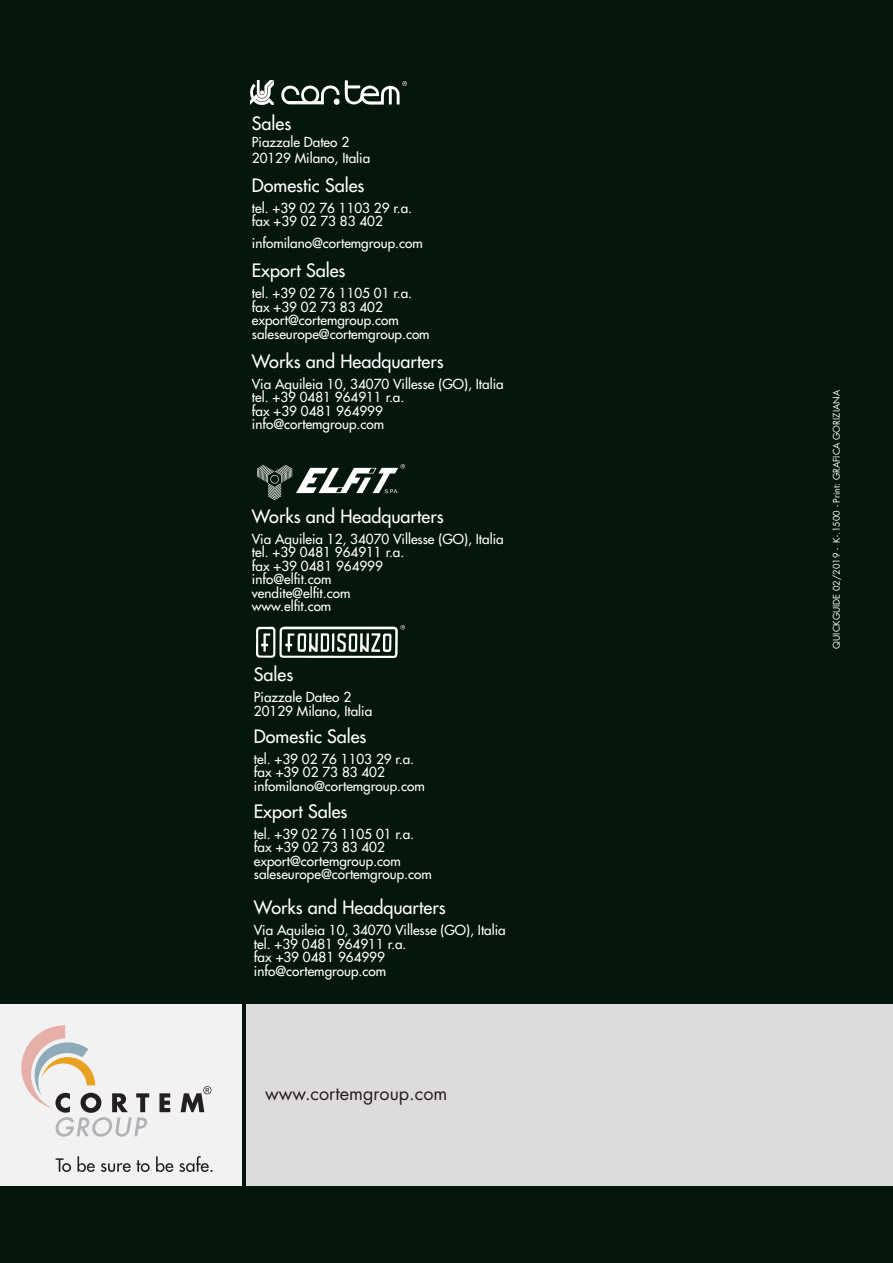
<style>
.page{position:relative;width:893px;height:1263px;background:#05170c}
.page>*{position:absolute;margin:0;border:0;box-sizing:border-box;transform-origin:0 0}
.t1{font:18px "Futura";color:#fff}
.t2{font:18px "Futura";color:#231f20}
.t3{font:13.5px "Futura";color:#fff}
.t4{font:9px "Futura";color:#fff}
</style>
<div class="page">
<div style="left:0;top:1004px;width:242px;height:181px;background:#f2f2f2"></div>
<div style="left:246px;top:1004px;width:647px;height:181px;background:#dddbdb"></div>
<svg style="left:21px;top:1025px;width:190px;height:112px"></svg>
<svg style="left:56px;top:1158px;width:15px;height:14px"></svg>
<svg style="left:78px;top:1156px;width:17px;height:16px"></svg>
<svg style="left:101px;top:1163px;width:30px;height:9px"></svg>
<svg style="left:137px;top:1160px;width:13px;height:12px"></svg>
<svg style="left:156px;top:1156px;width:17px;height:16px"></svg>
<svg style="left:179px;top:1156px;width:34px;height:16px"></svg>
<img style="left:251px;top:81px;width:155px;height:24px">
<img style="left:258px;top:464px;width:147px;height:35px">
<img style="left:257px;top:625px;width:147px;height:33px">
<p class="t1" style="left:252px;top:112px;width:41px">Sales</p>
<p class="t3" style="left:252px;top:133px;width:99px">Piazzale Dateo 2</p>
<p class="t3" style="left:252px;top:149px;width:120px">20129 Milano, Italia</p>
<p class="t1" style="left:252px;top:174px;width:114px">Domestic Sales</p>
<p class="t3" style="left:252px;top:199px;width:162px">tel. +39 02 76 1103 29 r.a.</p>
<p class="t3" style="left:252px;top:213px;width:132px">fax +39 02 73 83 402</p>
<p class="t3" style="left:252px;top:234px;width:172px">infomilano@cortemgroup.com</p>
<p class="t1" style="left:252px;top:259px;width:95px">Export Sales</p>
<p class="t3" style="left:252px;top:284px;width:162px">tel. +39 02 76 1105 01 r.a.</p>
<p class="t3" style="left:252px;top:298px;width:132px">fax +39 02 73 83 402</p>
<p class="t3" style="left:252px;top:311px;width:148px">export@cortemgroup.com</p>
<p class="t3" style="left:252px;top:325px;width:179px">saleseurope@cortemgroup.com</p>
<p class="t1" style="left:252px;top:349px;width:193px">Works and Headquarters</p>
<p class="t3" style="left:252px;top:375px;width:253px">Via Aquileia 10, 34070 Villesse (GO), Italia</p>
<p class="t3" style="left:252px;top:388px;width:154px">tel. +39 0481 964911 r.a.</p>
<p class="t3" style="left:252px;top:402px;width:132px">fax +39 0481 964999</p>
<p class="t3" style="left:252px;top:415px;width:134px">info@cortemgroup.com</p>
<p class="t1" style="left:252px;top:504px;width:193px">Works and Headquarters</p>
<p class="t3" style="left:252px;top:530px;width:253px">Via Aquileia 12, 34070 Villesse (GO), Italia</p>
<p class="t3" style="left:252px;top:543px;width:154px">tel. +39 0481 964911 r.a.</p>
<p class="t3" style="left:252px;top:557px;width:132px">fax +39 0481 964999</p>
<p class="t3" style="left:252px;top:570px;width:81px">info@elfit.com</p>
<p class="t3" style="left:252px;top:584px;width:100px">vendite@elfit.com</p>
<p class="t3" style="left:252px;top:597px;width:81px">www.elfit.com</p>
<p class="t1" style="left:254px;top:663px;width:41px">Sales</p>
<p class="t3" style="left:254px;top:688px;width:99px">Piazzale Dateo 2</p>
<p class="t3" style="left:254px;top:702px;width:120px">20129 Milano, Italia</p>
<p class="t1" style="left:254px;top:724px;width:114px">Domestic Sales</p>
<p class="t3" style="left:254px;top:750px;width:162px">tel. +39 02 76 1103 29 r.a.</p>
<p class="t3" style="left:254px;top:763px;width:132px">fax +39 02 73 83 402</p>
<p class="t3" style="left:254px;top:777px;width:172px">infomilano@cortemgroup.com</p>
<p class="t1" style="left:254px;top:799px;width:95px">Export Sales</p>
<p class="t3" style="left:254px;top:825px;width:162px">tel. +39 02 76 1105 01 r.a.</p>
<p class="t3" style="left:254px;top:838px;width:132px">fax +39 02 73 83 402</p>
<p class="t3" style="left:254px;top:852px;width:148px">export@cortemgroup.com</p>
<p class="t3" style="left:254px;top:865px;width:179px">saleseurope@cortemgroup.com</p>
<p class="t1" style="left:254px;top:896px;width:193px">Works and Headquarters</p>
<p class="t3" style="left:254px;top:921px;width:253px">Via Aquileia 10, 34070 Villesse (GO), Italia</p>
<p class="t3" style="left:254px;top:935px;width:154px">tel. +39 0481 964911 r.a.</p>
<p class="t3" style="left:254px;top:948px;width:132px">fax +39 0481 964999</p>
<p class="t3" style="left:254px;top:962px;width:134px">info@cortemgroup.com</p>
<p class="t2" style="left:265px;top:1081px;width:184px">www.cortemgroup.com</p>
<p class="t4" style="left:830px;top:648px;width:260px;rotate:-90deg">QUICKGUIDE 02/2019 - K-.1500 - Print: GRAFICA GORIZIANA</p>
</div>
